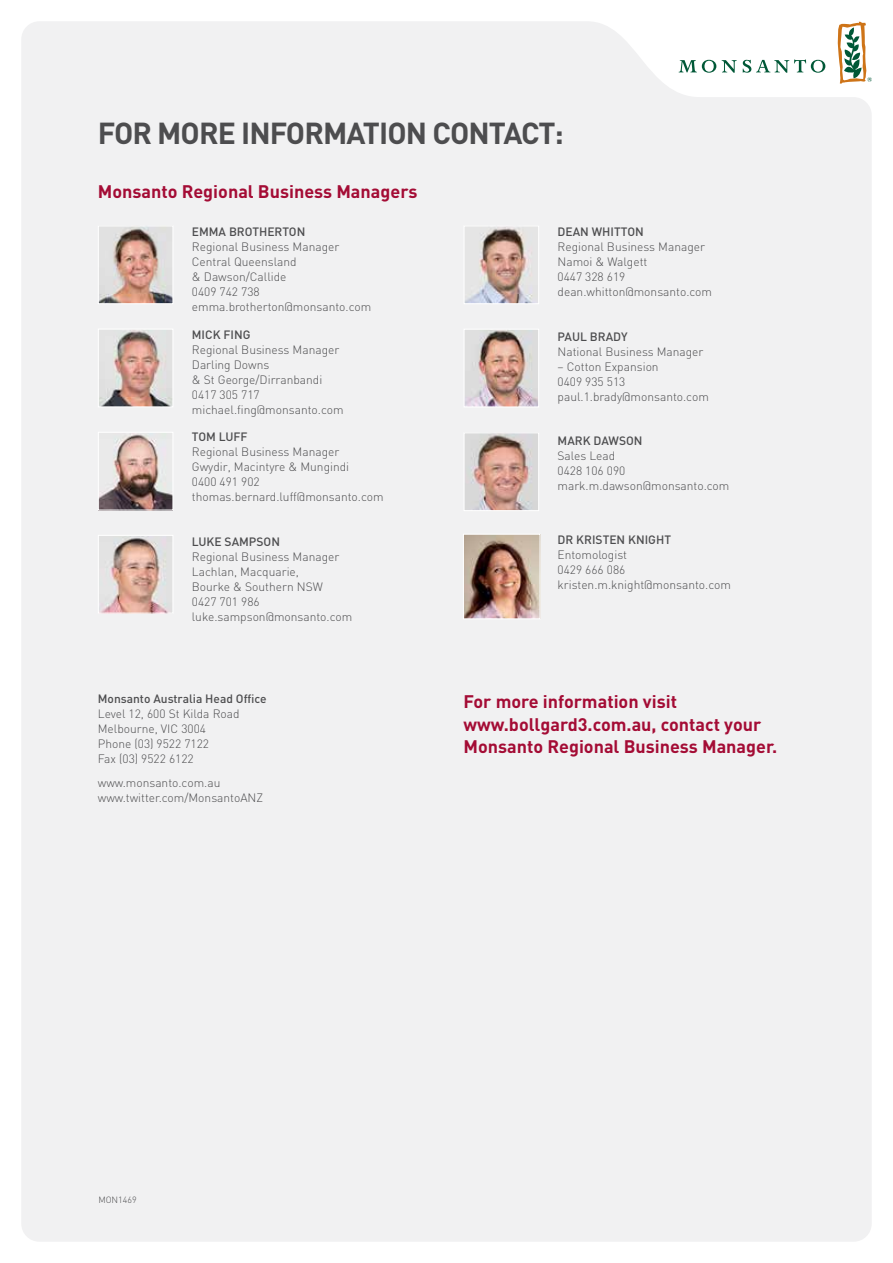
<style>
.page{position:relative;width:893px;height:1263px;background:#fff}
.page>*{position:absolute;margin:0;border:0;box-sizing:border-box;transform-origin:0 0}
.t1{font:700 30px "DIN";letter-spacing:-.03em;color:#4d4d4f}
.t2{font:700 18px/22.5px "DIN";color:#a40c35}
.t3{font:300 12px/15px "DIN";color:#4d4d4f}
.t4{font:500 12px "DIN";color:#4d4d4f}
.t5{font:300 9px "DIN";color:#4d4d4f}
</style>
<div class="page">
<div style="left:21px;top:21px;width:851px;height:1221px;background:#f1f1f2"></div>
<svg style="left:722px;top:60px;width:15px;height:13px"></svg>
<svg style="left:679px;top:60px;width:37px;height:13px"></svg>
<svg style="left:743px;top:59px;width:82px;height:14px"></svg>
<svg style="left:838px;top:22px;width:34px;height:62px"></svg>
<h1 class="t1" style="left:98px;top:114px;width:468px">FOR MORE INFORMATION CONTACT:</h1>
<h2 class="t2" style="left:98px;top:179px;width:321px">Monsanto Regional Business Managers</h2>
<p class="t4" style="left:192px;top:224px;width:115px">EMMA BROTHERTON</p>
<p class="t3" style="left:192px;top:239px;width:181px">Regional Business Manager<br>Central Queensland<br>&amp; Dawson/Callide<br>0409 742 738 emma.brotherton@monsanto.com</p>
<p class="t4" style="left:192px;top:327px;width:60px">MICK FING</p>
<p class="t3" style="left:192px;top:342px;width:153px">Regional Business Manager<br>Darling Downs<br>&amp; St George/Dirranbandi<br>0417 305 717 michael.fing@monsanto.com</p>
<p class="t4" style="left:192px;top:429px;width:57px">TOM LUFF</p>
<p class="t3" style="left:192px;top:444px;width:193px">Regional Business Manager<br>Gwydir, Macintyre &amp; Mungindi<br>0400 491 902 thomas.bernard.luff@monsanto.com</p>
<p class="t4" style="left:192px;top:534px;width:90px">LUKE SAMPSON</p>
<p class="t3" style="left:192px;top:549px;width:162px">Regional Business Manager<br>Lachlan, Macquarie,<br>Bourke &amp; Southern NSW<br>0427 701 986 luke.sampson@monsanto.com</p>
<p class="t4" style="left:98px;top:691px;width:170px">Monsanto Australia Head Office</p>
<p class="t3" style="left:98px;top:706px;width:143px">Level 12, 600 St Kilda Road<br>Melbourne, VIC 3004<br>Phone (03) 9522 7122<br>Fax (03) 9522 6122</p>
<p class="t3" style="left:98px;top:774px;width:167px">www.monsanto.com.au www.twitter.com/MonsantoANZ</p>
<p class="t4" style="left:558px;top:224px;width:88px">DEAN WHITTON</p>
<p class="t3" style="left:558px;top:239px;width:156px">Regional Business Manager<br>Namoi &amp; Walgett<br>0447 328 619 dean.whitton@monsanto.com</p>
<p class="t4" style="left:558px;top:329px;width:72px">PAUL BRADY</p>
<p class="t3" style="left:558px;top:344px;width:147px">National Business Manager</p>
<p class="t3" style="left:558px;top:359px;width:153px">– Cotton Expansion<br>0409 935 513 paul.1.brady@monsanto.com</p>
<p class="t4" style="left:558px;top:433px;width:86px">MARK DAWSON</p>
<p class="t3" style="left:558px;top:448px;width:173px">Sales Lead<br>0428 106 090 mark.m.dawson@monsanto.com</p>
<p class="t4" style="left:558px;top:532px;width:115px">DR KRISTEN KNIGHT</p>
<p class="t3" style="left:558px;top:547px;width:175px">Entomologist<br>0429 666 086 kristen.m.knight@monsanto.com</p>
<h2 class="t2" style="left:463px;top:690px;width:315px">For more information visit www.bollgard3.com.au, contact your<br>Monsanto Regional Business Manager.</h2>
<p class="t5" style="left:98px;top:1195px;width:40px">MON1469</p>
</div>
